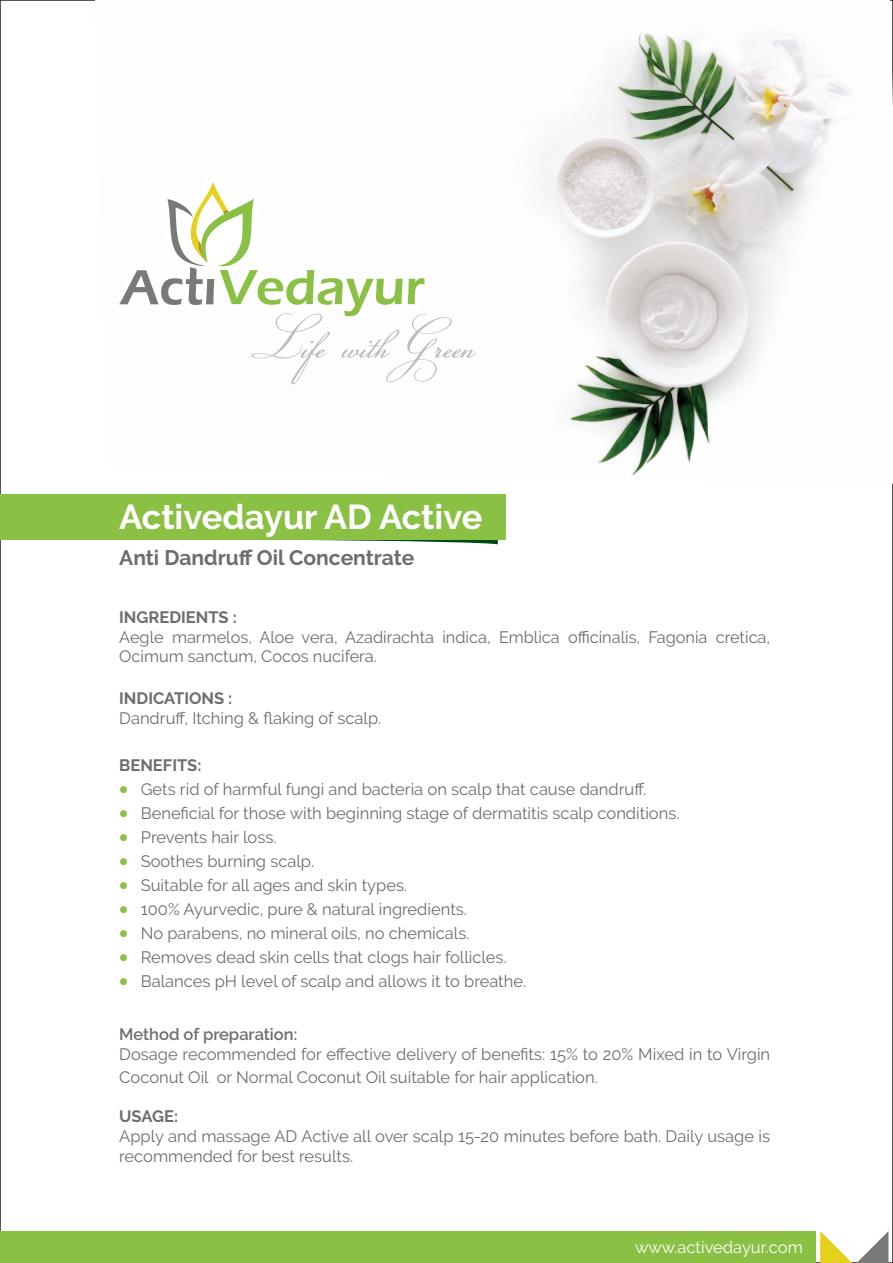
<style>
.page{position:relative;width:893px;height:1263px;background:#fff}
.page>*{position:absolute;margin:0;border:0;box-sizing:border-box;transform-origin:0 0}
.t1{font:56.25px "Champignon";color:#bcbdc0}
.t2{font:700 34.5px "Raleway";color:#fff}
.t3{font:700 21px "Raleway";color:#6c6d70}
.t4{font:16.5px/19.8px "Raleway";color:#6c6d70}
.t5{font:700 16.5px "Raleway";color:#6c6d70}
.t6{font:600 16.5px "Raleway";color:#6c6d70}
.t7{font:16.5px "Raleway";color:#fff}
.s1{color:#8ac145}
</style>
<div class="page">
<img style="left:541px;top:0;width:352px;height:484px">
<svg style="left:119px;top:182px;width:306px;height:135px"></svg>
<div style="left:0;top:1231px;width:816px;height:32px;background:#8ac145"></div>
<svg style="left:820px;top:1231px;width:68px;height:32px"></svg>
<svg style="left:188px;top:539px;width:310px;height:5px"></svg>
<div style="left:0;top:494px;width:505px;height:45px;background:#8ac145"></div>
<h1 class="t1" style="left:251px;top:305px;width:226px">Life with Green</h1>
<h2 class="t2" style="left:119px;top:497px;width:365px">Activedayur AD Active</h2>
<p class="t3" style="left:119px;top:546px;width:297px">Anti Dandruff Oil Concentrate</p>
<p class="t5" style="left:119px;top:608px;width:119px">INGREDIENTS :</p>
<p class="t4" style="left:119px;top:627px;width:652px">Aegle marmelos, Aloe vera, Azadirachta indica, Emblica officinalis, Fagonia cretica,<br>Ocimum sanctum, Cocos nucifera.</p>
<p class="t5" style="left:119px;top:689px;width:115px">INDICATIONS :</p>
<p class="t4" style="left:119px;top:708px;width:264px">Dandruff, Itching &amp; flaking of scalp.</p>
<p class="t5" style="left:119px;top:756px;width:84px">BENEFITS:</p>
<p class="t4" style="left:119px;top:779px;width:529px"><span class="s1">●</span> Gets rid of harmful fungi and bacteria on scalp that cause dandruff.</p>
<p class="t4" style="left:119px;top:803px;width:562px"><span class="s1">●</span> Beneficial for those with beginning stage of dermatitis scalp conditions.</p>
<p class="t4" style="left:119px;top:827px;width:159px"><span class="s1">●</span> Prevents hair loss.</p>
<p class="t4" style="left:119px;top:851px;width:197px"><span class="s1">●</span> Soothes burning scalp.</p>
<p class="t4" style="left:119px;top:875px;width:290px"><span class="s1">●</span> Suitable for all ages and skin types.</p>
<p class="t4" style="left:119px;top:899px;width:349px"><span class="s1">●</span> 100% Ayurvedic, pure &amp; natural ingredients.</p>
<p class="t4" style="left:119px;top:923px;width:352px"><span class="s1">●</span> No parabens, no mineral oils, no chemicals.</p>
<p class="t4" style="left:119px;top:947px;width:389px"><span class="s1">●</span> Removes dead skin cells that clogs hair follicles.</p>
<p class="t4" style="left:119px;top:971px;width:409px"><span class="s1">●</span> Balances pH level of scalp and allows it to breathe.</p>
<p class="t6" style="left:119px;top:1025px;width:180px">Method of preparation:</p>
<p class="t4" style="left:119px;top:1043px;width:652px;line-height:22.5px">Dosage recommended for effective delivery of benefits: 15% to 20% Mixed in to Virgin<br>Coconut Oil or Normal Coconut Oil suitable for hair application.</p>
<p class="t5" style="left:119px;top:1107px;width:60px">USAGE:</p>
<p class="t4" style="left:119px;top:1126px;width:652px">Apply and massage AD Active all over scalp 15-20 minutes before bath. Daily usage is recommended for best results.</p>
<p class="t7" style="left:635px;top:1237px;width:169px">www.activedayur.com</p>
</div>
